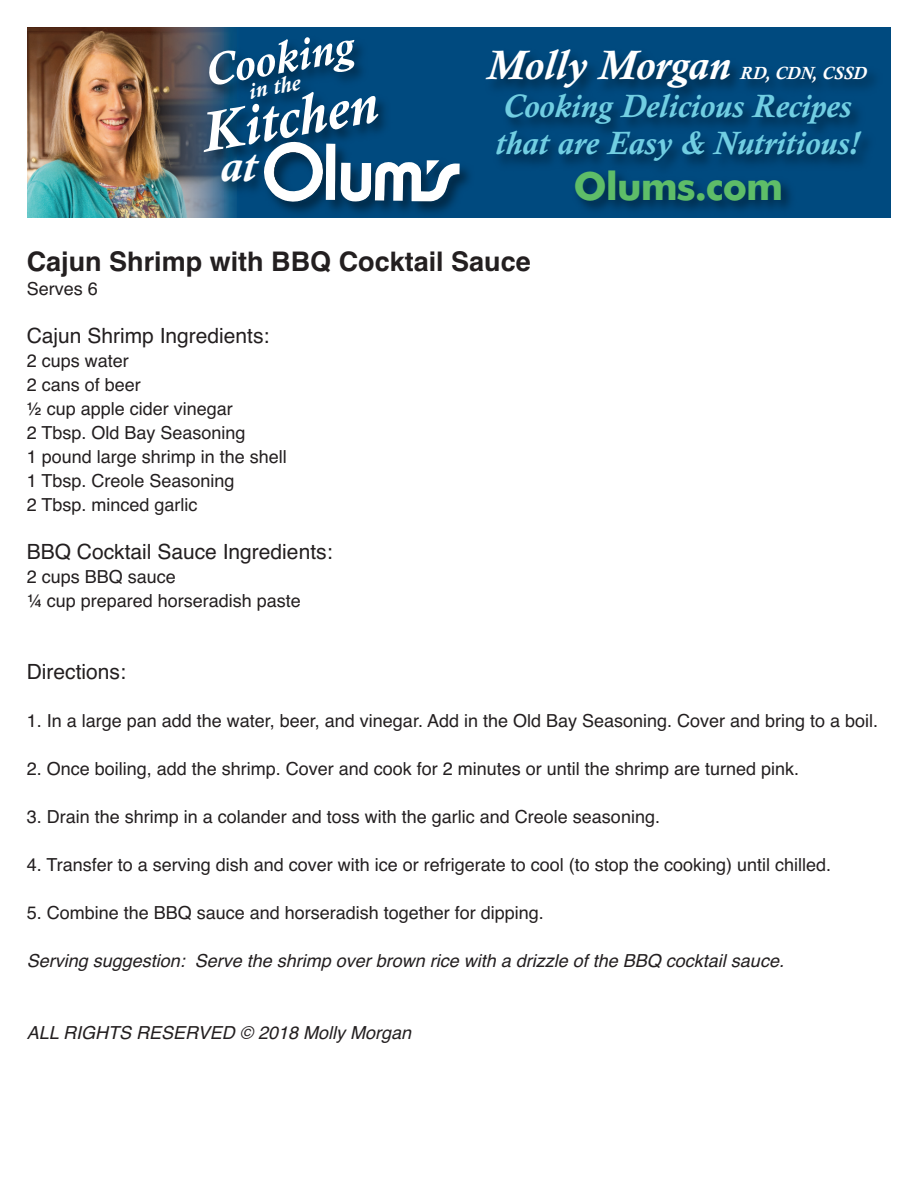
<style>
.page{position:relative;width:918px;height:1188px;background:#fff}
.page>*{position:absolute;margin:0;border:0;box-sizing:border-box;transform-origin:0 0}
.t1{font:italic 700 56.7px "Calisto";color:#fff}
.t2{font:italic 700 45.45px "Calisto";color:#fff}
.t3{font:italic 700 42px "Calisto";color:#fff}
.t4{font:700 39px "Futura BT";letter-spacing:-.025em;color:#5ebd68}
.t5{font:italic 700 33px/37.5px "Calisto";color:#71cee2}
.t6{font:700 27px "Helvetica";color:#231f20}
.t7{font:italic 700 22.65px "Calisto";color:#fff}
.t8{font:21px "Helvetica";color:#231f20}
.t9{font:18px/24px "Helvetica";color:#231f20}
.t10{font:italic 18px "Helvetica";color:#231f20}
.t11{font:italic 700 18px "Calisto";color:#fff}
</style>
<div class="page">
<svg style="left:27px;top:27px;width:864px;height:191px;background:#004678"></svg>
<img style="left:27px;top:27px;width:125px;height:191px">
<img style="left:152px;top:27px;width:22px;height:191px">
<img style="left:174px;top:27px;width:280px;height:191px">
<img style="left:264px;top:142px;width:195px;height:60px">
<img style="left:449px;top:39px;width:425px;height:151px">
<h2 class="t2" style="left:200px;top:44px;width:152px;rotate:-10deg">Cooking</h2>
<p class="t7" style="left:247px;top:78px;width:53px;rotate:-10deg">in the</p>
<h1 class="t1" style="left:196px;top:100px;width:179px;rotate:-10deg">Kitchen</h1>
<h2 class="t2" style="left:220px;top:138px;width:37px">at</h2>
<h3 class="t3" style="left:487px;top:40px;width:245px">Molly Morgan</h3>
<p class="t11" style="left:740px;top:63px;width:128px">RD, CDN, CSSD</p>
<h3 class="t5" style="left:496px;top:87px;width:364px">Cooking Delicious Recipes that are Easy &amp; Nutritious!</h3>
<h3 class="t4" style="left:574px;top:170px;width:211px">Olums.com</h3>
<h3 class="t6" style="left:27px;top:246px;width:506px">Cajun Shrimp with BBQ Cocktail Sauce</h3>
<p class="t9" style="left:27px;top:277px;width:73px">Serves 6</p>
<p class="t8" style="left:27px;top:324px;width:244px">Cajun Shrimp Ingredients:</p>
<p class="t9" style="left:27px;top:349px;width:262px">2 cups water<br>2 cans of beer<br>½ cup apple cider vinegar<br>2 Tbsp. Old Bay Seasoning<br>1 pound large shrimp in the shell<br>1 Tbsp. Creole Seasoning<br>2 Tbsp. minced garlic</p>
<p class="t8" style="left:27px;top:540px;width:307px">BBQ Cocktail Sauce Ingredients:</p>
<p class="t9" style="left:27px;top:565px;width:276px">2 cups BBQ sauce<br>¼ cup prepared horseradish paste</p>
<p class="t8" style="left:27px;top:660px;width:101px">Directions:</p>
<p class="t9" style="left:27px;top:709px;width:853px">1. In a large pan add the water, beer, and vinegar. Add in the Old Bay Seasoning. Cover and bring to a boil.</p>
<p class="t9" style="left:27px;top:757px;width:774px">2. Once boiling, add the shrimp. Cover and cook for 2 minutes or until the shrimp are turned pink.</p>
<p class="t9" style="left:27px;top:805px;width:635px">3. Drain the shrimp in a colander and toss with the garlic and Creole seasoning.</p>
<p class="t9" style="left:27px;top:853px;width:806px">4. Transfer to a serving dish and cover with ice or refrigerate to cool (to stop the cooking) until chilled.</p>
<p class="t9" style="left:27px;top:901px;width:519px">5. Combine the BBQ sauce and horseradish together for dipping.</p>
<p class="t10" style="left:27px;top:950px;width:759px">Serving suggestion: Serve the shrimp over brown rice with a drizzle of the BBQ cocktail sauce.</p>
<p class="t10" style="left:27px;top:1022px;width:386px">ALL RIGHTS RESERVED © 2018 Molly Morgan</p>
</div>
